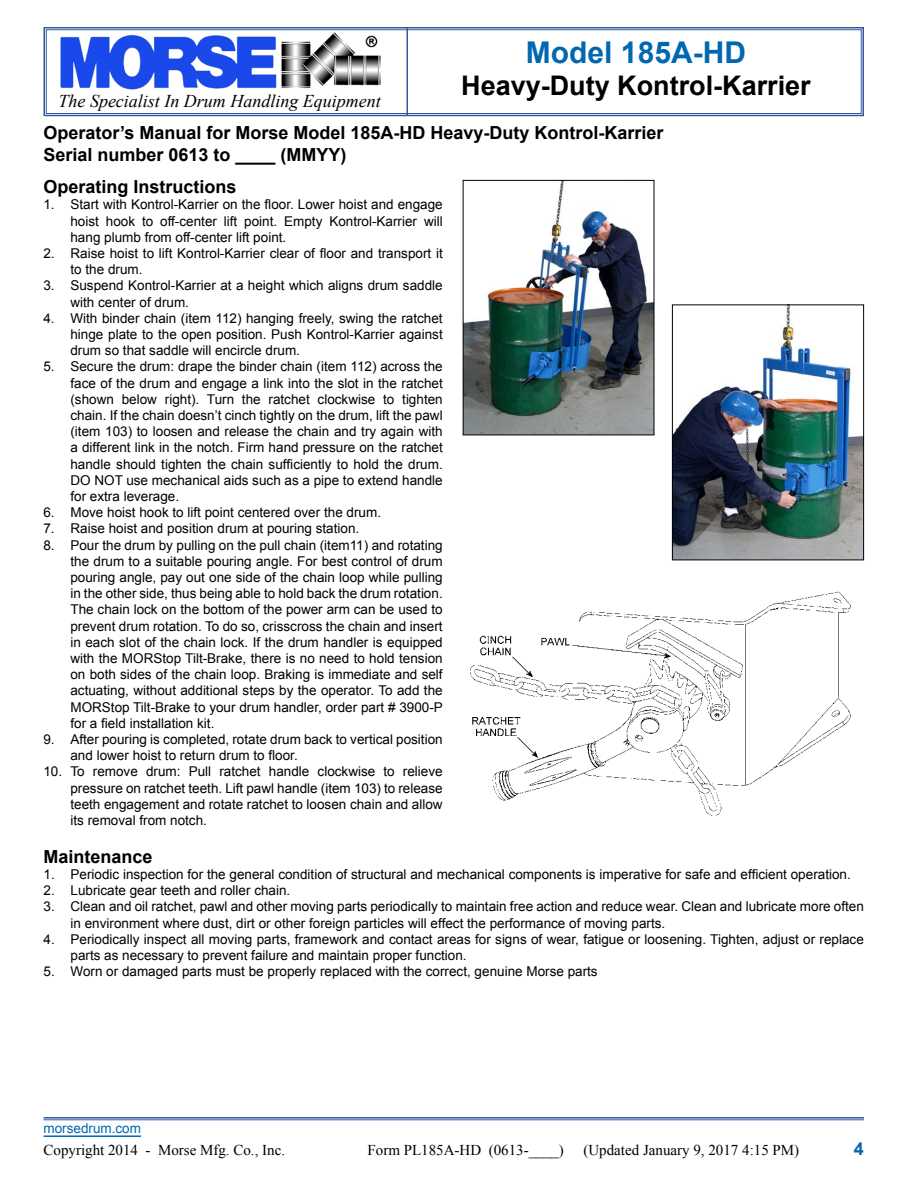
<style>
.page{position:relative;width:918px;height:1188px;background:#fff}
.page>*{position:absolute;margin:0;border:0;box-sizing:border-box;transform-origin:0 0}
.t1{font:700 30px "Arial";color:#0067b1}
.t2{font:700 27px "Arial";color:#000}
.t3{font:700 18px/21.6px "Arial";color:#000}
.t4{font:italic 18px "Times New Roman";color:#000}
.t5{font:700 18px "Arial";color:#0067b1}
.t6{font:15px "Times New Roman";color:#000}
.t7{font:13.5px/16.2px "Arial";color:#000;text-align:justify}
.t8{font:13.5px "Arial";color:#0067b1}
</style>
<div class="page">
<svg style="left:43px;top:27px;width:821px;height:90px"></svg>
<div style="left:46px;top:29px;width:816px;height:85px;border:1px solid #2f5a9f"></div>
<hr style="left:406px;top:28px;width:2px;height:88px;background:#2f5a9f">
<hr style="left:44px;top:1135px;width:97px;height:2px;background:#0067b1">
<hr style="left:43px;top:1117px;width:821px;height:2px;background:#2f5a9f">
<hr style="left:43px;top:1120px;width:821px;height:1px;background:#2f5a9f">
<img style="left:674px;top:306px;width:188px;height:252px">
<div style="left:672px;top:304px;width:192px;height:256px;border:1px solid #000"></div>
<img style="left:465px;top:182px;width:187px;height:251px">
<div style="left:463px;top:180px;width:191px;height:255px;border:1px solid #000"></div>
<img style="left:470px;top:591px;width:381px;height:225px">
<h1 class="t1" style="left:526px;top:33px;width:222px">Model 185A-HD</h1>
<h2 class="t2" style="left:461px;top:68px;width:351px">Heavy-Duty Kontrol-Karrier</h2>
<h3 class="t3" style="left:44px;top:122px;width:622px">Operator’s Manual for Morse Model 185A-HD Heavy-Duty Kontrol-Karrier<br>Serial number 0613 to ____ (MMYY)</h3>
<h3 class="t4" style="left:58px;top:89px;width:324px">The Specialist In Drum Handling Equipment</h3>
<h3 class="t3" style="left:44px;top:177px;width:195px">Operating Instructions</h3>
<p class="t7" style="left:70px;top:197px;width:374px;text-indent:-27px">1. Start with Kontrol-Karrier on the floor. Lower hoist and engage hoist hook to off-center lift point. Empty Kontrol-Karrier will hang plumb from off-center lift point.</p>
<p class="t7" style="left:70px;top:245px;width:374px;text-indent:-27px">2. Raise hoist to lift Kontrol-Karrier clear of floor and transport it to the drum.</p>
<p class="t7" style="left:70px;top:278px;width:374px;text-indent:-27px">3. Suspend Kontrol-Karrier at a height which aligns drum saddle with center of drum.</p>
<p class="t7" style="left:70px;top:310px;width:374px;text-indent:-27px">4. With binder chain (item 112) hanging freely, swing the ratchet hinge plate to the open position. Push Kontrol-Karrier against drum so that saddle will encircle drum.</p>
<p class="t7" style="left:70px;top:359px;width:374px;text-indent:-27px">5. Secure the drum: drape the binder chain (item 112) across the face of the drum and engage a link into the slot in the ratchet (shown below right). Turn the ratchet clockwise to tighten chain. If the chain doesn’t cinch tightly on the drum, lift the pawl (item 103) to loosen and release the chain and try again with a different link in the notch. Firm hand pressure on the ratchet handle should tighten the chain sufficiently to hold the drum.<br>DO NOT use mechanical aids such as a pipe to extend handle for extra leverage.</p>
<p class="t7" style="left:43px;top:504px;width:339px">6. Move hoist hook to lift point centered over the drum.</p>
<p class="t7" style="left:43px;top:521px;width:317px">7. Raise hoist and position drum at pouring station.</p>
<p class="t7" style="left:70px;top:537px;width:374px;text-indent:-27px">8. Pour the drum by pulling on the pull chain (item11) and rotating the drum to a suitable pouring angle. For best control of drum pouring angle, pay out one side of the chain loop while pulling in the other side, thus being able to hold back the drum rotation.<br>The chain lock on the bottom of the power arm can be used to prevent drum rotation. To do so, crisscross the chain and insert in each slot of the chain lock. If the drum handler is equipped with the MORStop Tilt-Brake, there is no need to hold tension on both sides of the chain loop. Braking is immediate and self actuating, without additional steps by the operator. To add the MORStop Tilt-Brake to your drum handler, order part # 3900-P for a field installation kit.</p>
<p class="t7" style="left:70px;top:731px;width:374px;text-indent:-27px">9. After pouring is completed, rotate drum back to vertical position and lower hoist to return drum to floor.</p>
<p class="t7" style="left:70px;top:764px;width:374px;text-indent:-27px">10. To remove drum: Pull ratchet handle clockwise to relieve pressure on ratchet teeth. Lift pawl handle (item 103) to release teeth engagement and rotate ratchet to loosen chain and allow its removal from notch.</p>
<h3 class="t3" style="left:44px;top:846px;width:111px">Maintenance</h3>
<p class="t7" style="left:44px;top:866px;width:809px">1. Periodic inspection for the general condition of structural and mechanical components is imperative for safe and efficient operation.</p>
<p class="t7" style="left:44px;top:882px;width:248px">2. Lubricate gear teeth and roller chain.</p>
<p class="t7" style="left:70px;top:899px;width:795px;text-indent:-27px">3. Clean and oil ratchet, pawl and other moving parts periodically to maintain free action and reduce wear. Clean and lubricate more often in environment where dust, dirt or other foreign particles will effect the performance of moving parts.</p>
<p class="t7" style="left:70px;top:931px;width:795px;text-indent:-27px">4. Periodically inspect all moving parts, framework and contact areas for signs of wear, fatigue or loosening. Tighten, adjust or replace parts as necessary to prevent failure and maintain proper function.</p>
<p class="t7" style="left:44px;top:963px;width:556px">5. Worn or damaged parts must be properly replaced with the correct, genuine Morse parts</p>
<p class="t8" style="left:44px;top:1120px;width:99px">morsedrum.com</p>
<p class="t6" style="left:44px;top:1140px;width:243px">Copyright 2014 - Morse Mfg. Co., Inc.</p>
<p class="t6" style="left:368px;top:1140px;width:198px">Form PL185A-HD (0613-____)</p>
<p class="t6" style="left:584px;top:1140px;width:217px">(Updated January 9, 2017 4:15 PM)</p>
<h3 class="t5" style="left:854px;top:1136px;width:12px">4</h3>
</div>
